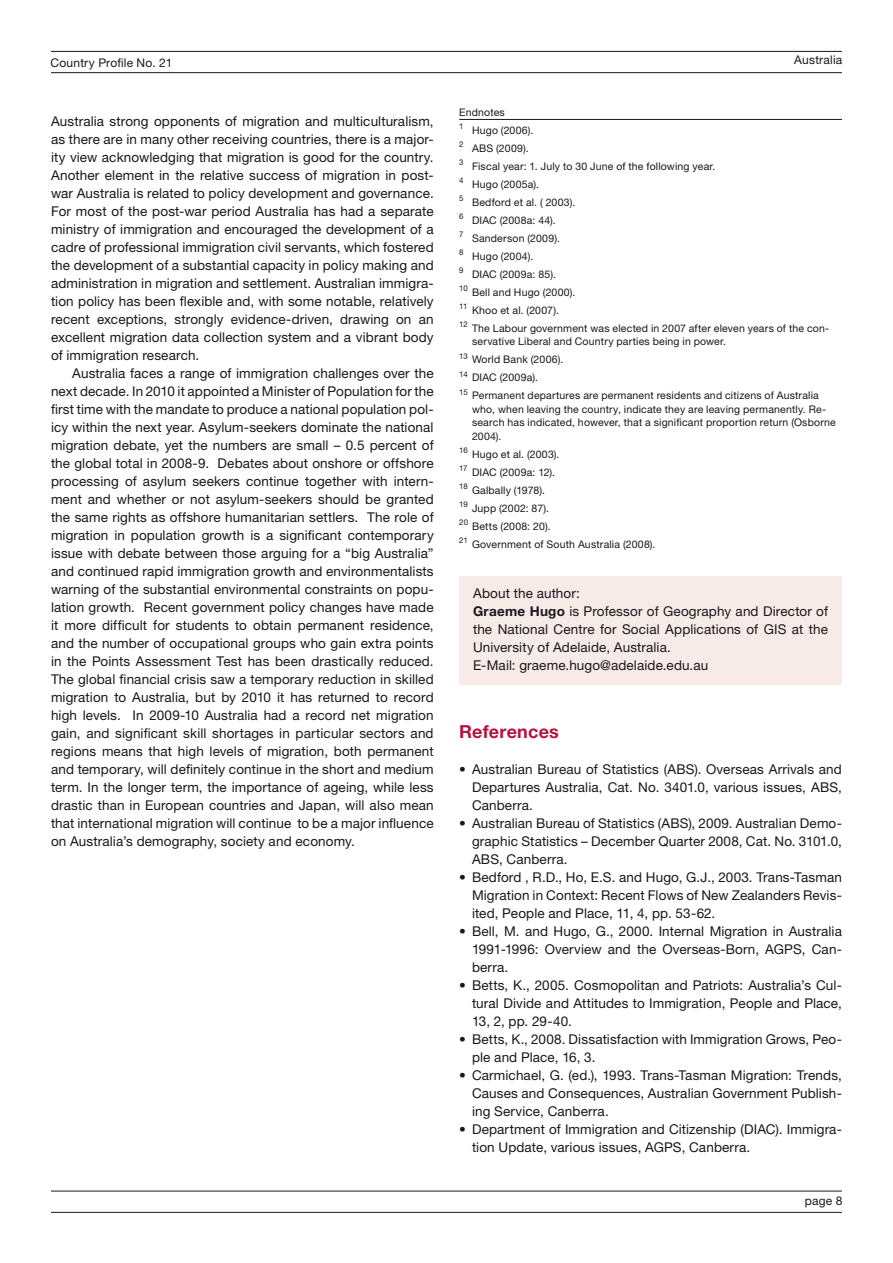
<style>
.page{position:relative;width:893px;height:1263px;background:#fff}
.page>*{position:absolute;margin:0;border:0;box-sizing:border-box;transform-origin:0 0}
.t1{font:700 18px "Helvetica Neue LT Pro";letter-spacing:.01em;color:#b5123e}
.t2{font:13.5px/18px "Helvetica Neue LT Pro";letter-spacing:.01em;color:#1a171c;text-align:justify}
.t3{font:12px "Helvetica Neue LT Pro";letter-spacing:.015em;color:#1a171c}
.t4{font:10.5px/18px "Helvetica Neue LT Pro";letter-spacing:.02em;color:#1a171c}
.s1{font-weight:700}
</style>
<div class="page">
<hr style="left:51px;top:51px;width:791px;height:1px;background:#1a171c">
<hr style="left:51px;top:72px;width:791px;height:1px;background:#1a171c">
<hr style="left:51px;top:1191px;width:791px;height:1px;background:#1a171c">
<hr style="left:51px;top:1212px;width:791px;height:1px;background:#1a171c">
<hr style="left:459px;top:119px;width:383px;height:1px;background:#1a171c">
<div style="left:459px;top:576px;width:383px;height:108px;background:#f7ebe8"></div>
<p class="t3" style="left:51px;top:56px;width:123px">Country Profile No. 21</p>
<p class="t3" style="left:794px;top:53px;width:50px">Australia</p>
<p class="t2" style="left:51px;top:112px;width:384px">Australia strong opponents of migration and multiculturalism, as there are in many other receiving countries, there is a major&shy;ity view acknowledging that migration is good for the country.<br>Another element in the relative success of migration in post&shy;war Australia is related to policy development and governance.<br>For most of the post-war period Australia has had a separate ministry of immigration and encouraged the development of a cadre of professional immigration civil servants, which fostered the development of a substantial capacity in policy making and administration in migration and settlement. Australian immigra&shy;tion policy has been flexible and, with some notable, relatively recent exceptions, strongly evidence-driven, drawing on an excellent migration data collection system and a vibrant body of immigration research.</p>
<p class="t2" style="left:51px;top:364px;width:384px;text-indent:21px">Australia faces a range of immigration challenges over the next decade. In 2010 it appointed a Minister of Population for the first time with the mandate to produce a national population pol&shy;icy within the next year. Asylum-seekers dominate the national migration debate, yet the numbers are small – 0.5 percent of the global total in 2008-9. Debates about onshore or offshore processing of asylum seekers continue together with intern&shy;ment and whether or not asylum-seekers should be granted the same rights as offshore humanitarian settlers. The role of migration in population growth is a significant contemporary issue with debate between those arguing for a “big Australia” and continued rapid immigration growth and environmentalists warning of the substantial environmental constraints on popu&shy;lation growth. Recent government policy changes have made it more difficult for students to obtain permanent residence, and the number of occupational groups who gain extra points in the Points Assessment Test has been drastically reduced.<br>The global financial crisis saw a temporary reduction in skilled migration to Australia, but by 2010 it has returned to record high levels. In 2009-10 Australia had a record net migration gain, and significant skill shortages in particular sectors and regions means that high levels of migration, both permanent and temporary, will definitely continue in the short and medium term. In the longer term, the importance of ageing, while less drastic than in European countries and Japan, will also mean that international migration will continue to be a major influence on Australia’s demography, society and economy.</p>
<p class="t4" style="left:459px;top:103px;width:371px">Endnotes<br><sup>1</sup> Hugo (2006).<br><sup>2</sup> ABS (2009).<br><sup>3</sup> Fiscal year: 1. July to 30 June of the following year.<br><sup>4</sup> Hugo (2005a).<br><sup>5</sup> Bedford et al. ( 2003).<br><sup>6</sup> DIAC (2008a: 44).<br><sup>7</sup> Sanderson (2009).<br><sup>8</sup> Hugo (2004).<br><sup>9</sup> DIAC (2009a: 85).<br><sup>10</sup> Bell and Hugo (2000).<br><sup>11</sup> Khoo et al. (2007).<br><sup>12</sup> The Labour government was elected in 2007 after eleven years of the con-</p>
<p class="t4" style="left:459px;top:332px;width:361px;text-indent:13px">servative Liberal and Country parties being in power.<br><sup>13</sup> World Bank (2006).<br><sup>14</sup> DIAC (2009a).<br><sup>15</sup> Permanent departures are permanent residents and citizens of Australia</p>
<p class="t4" style="left:472px;top:402px;width:365px;line-height:13.5px">who, when leaving the country, indicate they are leaving permanently. Re&shy;search has indicated, however, that a significant proportion return (Osborne<br>2004).</p>
<p class="t4" style="left:459px;top:445px;width:198px"><sup>16</sup> Hugo et al. (2003).<br><sup>17</sup> DIAC (2009a: 12).<br><sup>18</sup> Galbally (1978).<br><sup>19</sup> Jupp (2002: 87).<br><sup>20</sup> Betts (2008: 20).<br><sup>21</sup> Government of South Australia (2008).</p>
<p class="t2" style="left:473px;top:583px;width:356px;text-align:left">About the author:<br><span class="s1">Graeme Hugo</span> is Professor of Geography and Director of the National Centre for Social Applications of GIS at the University of Adelaide, Australia.<br>E-Mail: graeme.hugo@adelaide.edu.au</p>
<h1 class="t1" style="left:459px;top:720px;width:101px">References</h1>
<p class="t2" style="left:472px;top:760px;width:371px;text-indent:-13px">• Australian Bureau of Statistics (ABS). Overseas Arrivals and Departures Australia, Cat. No. 3401.0, various issues, ABS, Canberra.</p>
<p class="t2" style="left:472px;top:814px;width:371px;text-indent:-13px">• Australian Bureau of Statistics (ABS), 2009. Australian Demo&shy;graphic Statistics – December Quarter 2008, Cat. No. 3101.0, ABS, Canberra.</p>
<p class="t2" style="left:472px;top:868px;width:371px;text-indent:-13px">• Bedford , R.D., Ho, E.S. and Hugo, G.J., 2003. Trans-Tasman Migration in Context: Recent Flows of New Zealanders Revis&shy;ited, People and Place, 11, 4, pp. 53-62.</p>
<p class="t2" style="left:472px;top:922px;width:371px;text-indent:-13px">• Bell, M. and Hugo, G., 2000. Internal Migration in Australia 1991-1996: Overview and the Overseas-Born, AGPS, Can&shy;berra.</p>
<p class="t2" style="left:472px;top:976px;width:371px;text-indent:-13px">• Betts, K., 2005. Cosmopolitan and Patriots: Australia’s Cul&shy;tural Divide and Attitudes to Immigration, People and Place, 13, 2, pp. 29-40.</p>
<p class="t2" style="left:472px;top:1030px;width:371px;text-indent:-13px">• Betts, K., 2008. Dissatisfaction with Immigration Grows, Peo&shy;ple and Place, 16, 3.</p>
<p class="t2" style="left:472px;top:1066px;width:371px;text-indent:-13px">• Carmichael, G. (ed.), 1993. Trans-Tasman Migration: Trends, Causes and Consequences, Australian Government Publish&shy;ing Service, Canberra.</p>
<p class="t2" style="left:472px;top:1120px;width:371px;text-indent:-13px">• Department of Immigration and Citizenship (DIAC). Immigra&shy;tion Update, various issues, AGPS, Canberra.</p>
<p class="t3" style="left:805px;top:1194px;width:39px">page 8</p>
</div>
